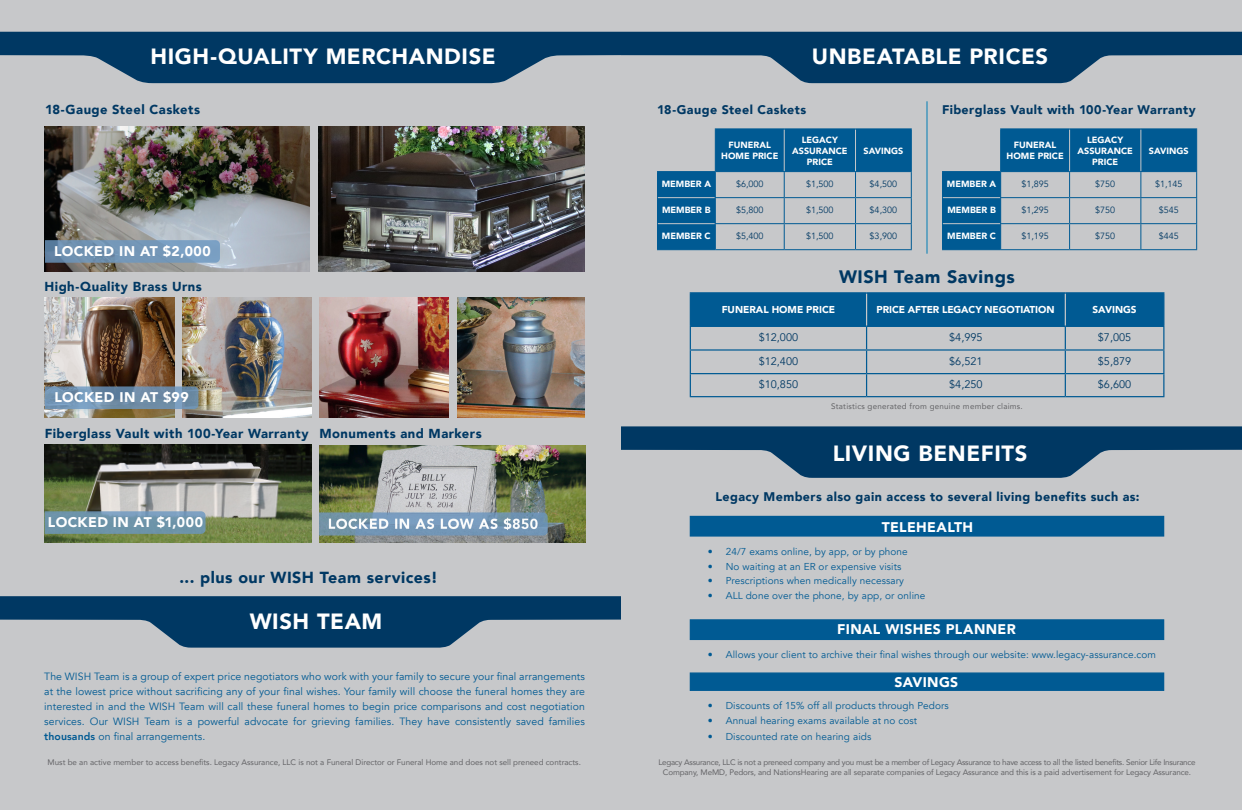
<style>
.page{position:relative;width:1242px;height:810px;background:#c7c8ca}
.page>*{position:absolute;margin:0;border:0;box-sizing:border-box;transform-origin:0 0}
.t1{font:900 22px "Avenir";letter-spacing:.025em;color:#fff}
.t2{font:900 18px "Avenir";letter-spacing:.03em;color:#003863}
.t3{font:900 16px "Avenir";letter-spacing:.03em;color:#003863}
.t4{font:900 14px "Avenir";letter-spacing:.03em;color:#fff}
.t5{font:900 13px "Avenir";letter-spacing:.035em;color:#003863}
.t6{font:900 12.5px "Avenir";letter-spacing:.035em;color:#003863}
.t7{font:10.9px "Avenir";color:#003863}
.BOM_List{font:10.5px/15px "Avenir";letter-spacing:.01em;color:#005a93;text-align:justify}
.t8{font:10px "Avenir";letter-spacing:.01em;color:#005a93}
.t9{font:900 10px "Avenir";letter-spacing:-.01em;color:#fff}
.t10{font:900 9px/10.8px "Avenir";color:#fff;text-align:center}
.t11{font:9px "Avenir";color:#003863}
.t12{font:8px/9.6px "Avenir";letter-spacing:-.03em;color:#636366;text-align:center}
.t13{font:8px "Avenir";letter-spacing:-.01em;color:#636366}
.t14{font:8px "Avenir";letter-spacing:.03em;color:#636366}
.s1{font-weight:800}
</style>
<div class="page">
<svg style="left:0;top:32px;width:1242px;height:51px"></svg>
<svg style="left:621px;top:426px;width:621px;height:52px"></svg>
<svg style="left:0;top:596px;width:621px;height:52px"></svg>
<img style="left:45px;top:126px;width:265px;height:146px">
<img style="left:319px;top:126px;width:265px;height:146px">
<img style="left:45px;top:298px;width:129px;height:120px">
<img style="left:182px;top:298px;width:129px;height:120px">
<img style="left:319px;top:298px;width:129px;height:120px">
<img style="left:457px;top:298px;width:128px;height:120px">
<img style="left:45px;top:445px;width:266px;height:98px">
<img style="left:319px;top:446px;width:266px;height:97px">
<hr style="left:715px;top:128px;width:69px;height:1px;background:#005a93">
<hr style="left:784px;top:128px;width:72px;height:1px;background:#005a93">
<hr style="left:856px;top:128px;width:56px;height:1px;background:#005a93">
<svg style="left:657px;top:129px;width:255px;height:121px"></svg>
<hr style="left:715px;top:249px;width:69px;height:1px;background:#005a93">
<hr style="left:784px;top:249px;width:72px;height:1px;background:#005a93">
<hr style="left:856px;top:249px;width:56px;height:1px;background:#005a93">
<hr style="left:690px;top:292px;width:177px;height:1px;background:#005a93">
<hr style="left:867px;top:292px;width:198px;height:1px;background:#005a93">
<hr style="left:1065px;top:292px;width:99px;height:1px;background:#005a93">
<svg style="left:690px;top:293px;width:474px;height:103px"></svg>
<hr style="left:690px;top:396px;width:177px;height:1px;background:#005a93">
<hr style="left:867px;top:396px;width:198px;height:1px;background:#005a93">
<hr style="left:1065px;top:396px;width:99px;height:1px;background:#005a93">
<hr style="left:1000px;top:128px;width:70px;height:1px;background:#005a93">
<hr style="left:1070px;top:128px;width:71px;height:1px;background:#005a93">
<hr style="left:1141px;top:128px;width:56px;height:1px;background:#005a93">
<svg style="left:942px;top:129px;width:255px;height:121px"></svg>
<hr style="left:1001px;top:249px;width:69px;height:1px;background:#005a93">
<hr style="left:1070px;top:249px;width:71px;height:1px;background:#005a93">
<hr style="left:1141px;top:249px;width:56px;height:1px;background:#005a93">
<svg style="left:45px;top:240px;width:175px;height:23px;background:#7295b5"></svg>
<svg style="left:45px;top:386px;width:153px;height:23px;background:#6e8da9"></svg>
<svg style="left:45px;top:511px;width:161px;height:23px;background:#7095ab"></svg>
<hr style="left:926px;top:101px;width:2px;height:153px;background:#007db5">
<div style="left:690px;top:672px;width:474px;height:19px;background:#005a93;border:1px solid #005a93"></div>
<div style="left:690px;top:516px;width:474px;height:21px;background:#005a93;border:1px solid #005a93"></div>
<div style="left:690px;top:619px;width:474px;height:21px;background:#005a93;border:1px solid #005a93"></div>
<p class="t1" style="left:150px;top:37px;width:347px">HIGH-QUALITY MERCHANDISE</p>
<p class="t1" style="left:812px;top:37px;width:238px">UNBEATABLE PRICES</p>
<p class="t5" style="left:45px;top:99px;width:157px">18-Gauge Steel Caskets</p>
<p class="t6" style="left:657px;top:99px;width:151px">18-Gauge Steel Caskets</p>
<p class="t6" style="left:942px;top:99px;width:255px">Fiberglass Vault with 100-Year Warranty</p>
<p class="t10" style="left:721px;top:140px;width:59px">FUNERAL<br>HOME PRICE</p>
<p class="t10" style="left:792px;top:134px;width:57px">LEGACY<br>ASSURANCE<br>PRICE</p>
<p class="t10" style="left:864px;top:145px;width:41px">SAVINGS</p>
<p class="t10" style="left:1007px;top:140px;width:59px">FUNERAL<br>HOME PRICE</p>
<p class="t10" style="left:1078px;top:134px;width:57px">LEGACY<br>ASSURANCE<br>PRICE</p>
<p class="t10" style="left:1149px;top:145px;width:41px">SAVINGS</p>
<p class="t10" style="left:662px;top:178px;width:51px">MEMBER A</p>
<p class="t11" style="left:736px;top:179px;width:29px">$6,000</p>
<p class="t11" style="left:806px;top:179px;width:29px">$1,500</p>
<p class="t11" style="left:870px;top:179px;width:29px">$4,500</p>
<p class="t10" style="left:662px;top:204px;width:50px">MEMBER B</p>
<p class="t11" style="left:736px;top:205px;width:29px">$5,800</p>
<p class="t11" style="left:806px;top:205px;width:29px">$1,500</p>
<p class="t11" style="left:870px;top:205px;width:29px">$4,300</p>
<p class="t10" style="left:662px;top:230px;width:50px">MEMBER C</p>
<p class="t11" style="left:736px;top:231px;width:29px">$5,400</p>
<p class="t11" style="left:806px;top:231px;width:29px">$1,500</p>
<p class="t11" style="left:870px;top:231px;width:29px">$3,900</p>
<p class="t10" style="left:947px;top:178px;width:51px">MEMBER A</p>
<p class="t11" style="left:1021px;top:179px;width:29px">$1,895</p>
<p class="t11" style="left:1095px;top:179px;width:22px">$750</p>
<p class="t11" style="left:1155px;top:179px;width:29px">$1,145</p>
<p class="t10" style="left:947px;top:204px;width:50px">MEMBER B</p>
<p class="t11" style="left:1021px;top:205px;width:29px">$1,295</p>
<p class="t11" style="left:1095px;top:205px;width:22px">$750</p>
<p class="t11" style="left:1159px;top:205px;width:22px">$545</p>
<p class="t10" style="left:947px;top:230px;width:50px">MEMBER C</p>
<p class="t11" style="left:1021px;top:231px;width:29px">$1,195</p>
<p class="t11" style="left:1095px;top:231px;width:22px">$750</p>
<p class="t11" style="left:1159px;top:231px;width:22px">$445</p>
<p class="t4" style="left:54px;top:239px;width:158px">LOCKED IN AT $2,000</p>
<p class="t5" style="left:45px;top:275px;width:159px">High-Quality Brass Urns</p>
<p class="t4" style="left:54px;top:386px;width:136px">LOCKED IN AT $99</p>
<p class="t5" style="left:45px;top:422px;width:265px">Fiberglass Vault with 100-Year Warranty</p>
<p class="t5" style="left:319px;top:422px;width:164px">Monuments and Markers</p>
<p class="t4" style="left:48px;top:510px;width:157px">LOCKED IN AT $1,000</p>
<p class="t3" style="left:179px;top:564px;width:260px">... plus our WISH Team services!</p>
<p class="t1" style="left:250px;top:603px;width:134px">WISH TEAM</p>
<p class="BOM_List" style="left:44px;top:669px;width:542px">The WISH Team is a group of expert price negotiators who work with your family to secure your final arrangements at the lowest price without sacrificing any of your final wishes. Your family will choose the funeral homes they are interested in and the WISH Team will call these funeral homes to begin price comparisons and cost negotiation services. Our WISH Team is a powerful advocate for grieving families. They have consistently saved families <span class="s1">thousands</span> on final arrangements.</p>
<p class="t13" style="left:48px;top:756px;width:535px">Must be an active member to access benefits. Legacy Assurance, LLC is not a Funeral Director or Funeral Home and does not sell preneed contracts.</p>
<p class="t2" style="left:839px;top:261px;width:177px">WISH Team Savings</p>
<p class="t9" style="left:877px;top:301px;width:179px">PRICE AFTER LEGACY NEGOTIATION</p>
<p class="t9" style="left:722px;top:301px;width:115px">FUNERAL HOME PRICE</p>
<p class="t9" style="left:1093px;top:301px;width:46px">SAVINGS</p>
<p class="t7" style="left:759px;top:331px;width:41px">$12,000</p>
<p class="t7" style="left:949px;top:331px;width:35px">$4,995</p>
<p class="t7" style="left:1098px;top:331px;width:35px">$7,005</p>
<p class="t7" style="left:759px;top:355px;width:41px">$12,400</p>
<p class="t7" style="left:949px;top:355px;width:35px">$6,521</p>
<p class="t7" style="left:1098px;top:355px;width:35px">$5,879</p>
<p class="t7" style="left:759px;top:378px;width:41px">$10,850</p>
<p class="t7" style="left:949px;top:378px;width:35px">$4,250</p>
<p class="t7" style="left:1098px;top:378px;width:35px">$6,600</p>
<p class="t14" style="left:831px;top:399px;width:193px">Statistics generated from genuine member claims.</p>
<p class="t1" style="left:833px;top:434px;width:196px">LIVING BENEFITS</p>
<p class="t6" style="left:715px;top:486px;width:426px">Legacy Members also gain access to several living benefits such as:</p>
<p class="t4" style="left:882px;top:515px;width:93px">TELEHEALTH</p>
<p class="t8" style="left:708px;top:546px;width:202px">• 24/7 exams online, by app, or by phone</p>
<p class="t8" style="left:708px;top:560px;width:195px">• No waiting at an ER or expensive visits</p>
<p class="t8" style="left:708px;top:575px;width:198px">• Prescriptions when medically necessary</p>
<p class="t8" style="left:708px;top:589px;width:219px">• ALL done over the phone, by app, or online</p>
<p class="t4" style="left:837px;top:618px;width:180px">FINAL WISHES PLANNER</p>
<p class="t8" style="left:708px;top:648px;width:450px">• Allows your client to archive their final wishes through our website: www.legacy-assurance.com</p>
<p class="t4" style="left:895px;top:670px;width:65px">SAVINGS</p>
<p class="t8" style="left:708px;top:700px;width:243px">• Discounts of 15% off all products through Pedors</p>
<p class="t8" style="left:708px;top:714px;width:211px">• Annual hearing exams available at no cost</p>
<p class="t8" style="left:708px;top:731px;width:165px">• Discounted rate on hearing aids</p>
<p class="t12" style="left:658px;top:757px;width:539px">Legacy Assurance, LLC is not a preneed company and you must be a member of Legacy Assurance to have access to all the listed benefits. Senior Life Insurance<br>Company, MeMD, Pedors, and NationsHearing are all separate companies of Legacy Assurance and this is a paid advertisement for Legacy Assurance.</p>
</div>
